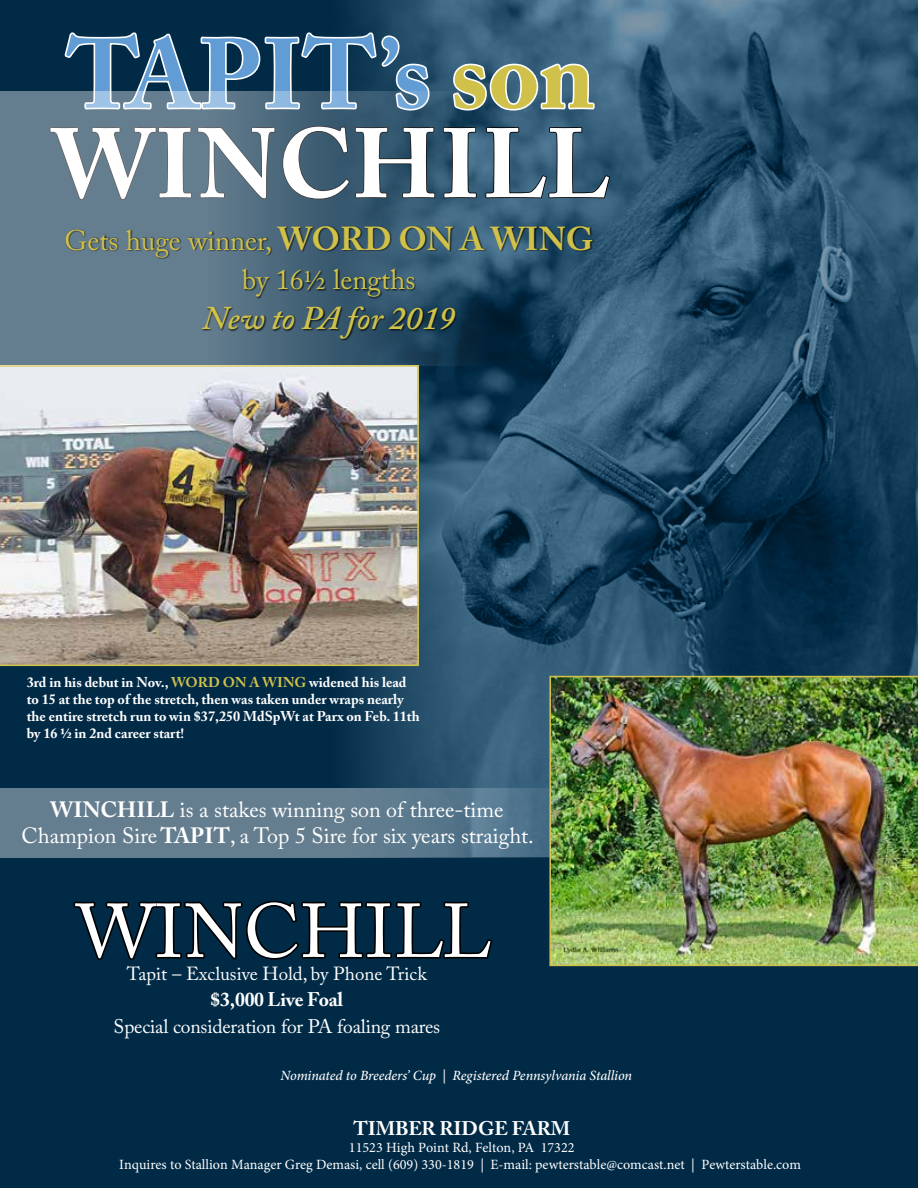
<style>
.page{position:relative;width:918px;height:1188px;background:#002a46}
.page>*{position:absolute;margin:0;border:0;box-sizing:border-box;transform-origin:0 0}
.t1{font:700 97.5px/89.6px "Adobe Caslon Pro";letter-spacing:.01em;color:#fff}
.t2{font:75.45px "Adobe Caslon Pro";color:#fff}
.t3{font:italic 600 33px "Adobe Caslon Pro";color:#cfc14a}
.t4{font:28.35px/39.6px "Adobe Caslon Pro";color:#cfc14a;text-align:center}
.t5{font:22.05px/26.4px "Adobe Caslon Pro";color:#fff;text-align:center}
.t6{font:19.65px/26.7px "Adobe Caslon Pro";letter-spacing:-.01em;color:#fff;text-align:center}
.t7{font:700 19.65px "Adobe Caslon Pro";letter-spacing:-.01em;color:#fff}
.t8{font:18.9px "Adobe Caslon Pro";color:#fff}
.t9{font:700 14.1px/17px "Adobe Caslon Pro";color:#fff}
.t10{font:14.1px/17px "Minion Pro";color:#fff;text-align:center}
.t11{font:italic 500 14.1px "Minion Pro";letter-spacing:-.01em;color:#fff}
.s1{color:#619dd4}
.s2{color:#cfc14a}
.s3{font-weight:700;font-size:33px}
.s4{font-family:"Adobe Garamond Pro"}
.s5{font-weight:700}
</style>
<div class="page">
<img style="left:289px;top:0;width:629px;height:788px">
<img style="left:0;top:366px;width:419px;height:300px">
<img style="left:549px;top:676px;width:369px;height:290px">
<svg style="left:73px;top:900px;width:419px;height:60px"></svg>
<img style="left:0;top:788px;width:734px;height:70px">
<svg style="left:66px;top:31px;width:365px;height:61px"></svg>
<svg style="left:451px;top:61px;width:145px;height:51px;background:#6f8da1"></svg>
<svg style="left:574px;top:126px;width:36px;height:73px;background:#2b526c"></svg>
<svg style="left:0;top:92px;width:574px;height:274px;background:#506c7f"></svg>
<div style="left:65px;top:225px;width:530px;height:116px;background:#000;opacity:.75"></div>
<p class="t1" style="left:51px;top:29px;width:560px"><span class="s1">TAPIT’s</span> <span class="s2">son<br></span>WINCHILL</p>
<p class="t4" style="left:64px;top:220px;width:531px">Gets huge winner, <span class="s3">WORD ON A WING </span>by 16<span class="s4">½</span> lengths</p>
<p class="t3" style="left:202px;top:298px;width:254px">New to PA for 2019</p>
<p class="t9" style="left:27px;top:674px;width:394px">3rd in his debut in Nov., <span class="s2">WORD ON A WING</span> widened his lead to 15 at the top of the stretch, then was taken under wraps nearly the entire stretch run to win $37,250 MdSpWt at Parx on Feb. 11th by 16 ½ in 2nd career start!</p>
<p class="t5" style="left:21px;top:796px;width:514px"><span class="s5">WINCHILL</span> is a stakes winning son of three-time<br>Champion Sire <span class="s5">TAPIT</span>, a Top 5 Sire for six years straight.</p>
<p class="t2" style="left:76px;top:887px;width:417px">WINCHILL</p>
<p class="t8" style="left:127px;top:962px;width:302px">Tapit – Exclusive Hold, by Phone Trick</p>
<p class="t6" style="left:113px;top:986px;width:328px"><span class="s5">$3,000 Live Foal<br></span>Special consideration for PA foaling mares</p>
<p class="t11" style="left:281px;top:1066px;width:353px">Nominated to Breeders’ Cup | Registered Pennsylvania Stallion</p>
<p class="t7" style="left:354px;top:1117px;width:218px">TIMBER RIDGE FARM</p>
<p class="t10" style="left:119px;top:1139px;width:683px">11523 High Point Rd, Felton, PA 17322<br>Inquires to Stallion Manager Greg Demasi, cell (609) 330-1819 | E-mail: pewterstable@comcast.net | Pewterstable.com</p>
</div>
